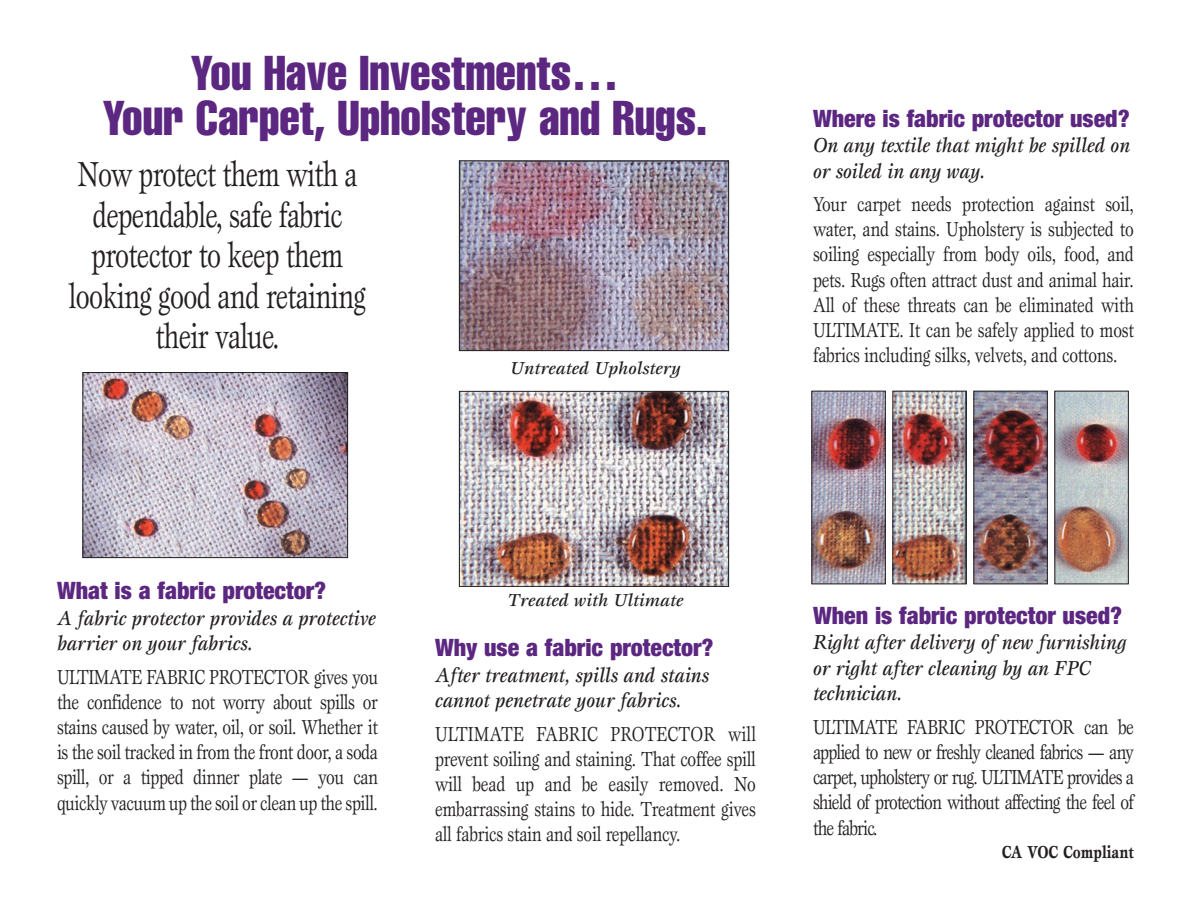
<style>
.page{position:relative;width:1188px;height:918px;background:#fff}
.page>*{position:absolute;margin:0;border:0;box-sizing:border-box;transform-origin:0 0}
.t1{font:extra-condensed 48px/45px "Helvetica";color:#5c2781;text-align:center}
.t2{font:36px/40.5px "Esprit";letter-spacing:-.025em;color:#231f20;text-align:center;scale:.75 1}
.t3{font:900 condensed 24px "Helvetica Neue";color:#5c2781}
.t4{font:21px/25.2px "Esprit";letter-spacing:-.025em;color:#231f20;text-align:justify;scale:.8 1}
.t5{font:italic 500 21px/25.5px "Esprit";color:#231f20;scale:.9 1}
.t6{font:italic 500 18px "Esprit";color:#231f20}
.t7{font:700 18px "Esprit";color:#231f20;scale:.8 1}
</style>
<div class="page">
<img style="left:84px;top:374px;width:262px;height:182px">
<div style="left:82px;top:372px;width:266px;height:186px;border:1px solid #231f20"></div>
<img style="left:461px;top:162px;width:266px;height:187px">
<div style="left:459px;top:160px;width:270px;height:191px;border:1px solid #231f20"></div>
<img style="left:461px;top:393px;width:266px;height:192px">
<div style="left:459px;top:391px;width:270px;height:196px;border:1px solid #231f20"></div>
<img style="left:813px;top:393px;width:71px;height:189px">
<div style="left:811px;top:391px;width:75px;height:193px;border:1px solid #231f20"></div>
<img style="left:894px;top:393px;width:71px;height:189px">
<div style="left:892px;top:391px;width:75px;height:193px;border:1px solid #231f20"></div>
<img style="left:975px;top:393px;width:71px;height:189px">
<div style="left:973px;top:391px;width:75px;height:193px;border:1px solid #231f20"></div>
<img style="left:1056px;top:393px;width:71px;height:189px">
<div style="left:1054px;top:391px;width:75px;height:193px;border:1px solid #231f20"></div>
<h1 class="t1" style="left:103px;top:53px;width:606px">You Have Investments…<br>Your Carpet, Upholstery and Rugs.</h1>
<h2 class="t2" style="left:69px;top:157px;width:398px">Now protect them with a dependable, safe fabric protector to keep them looking good and retaining their value.</h2>
<p class="t6" style="left:510px;top:361px;width:172px">Untreated Upholstery</p>
<p class="t3" style="left:813px;top:109px;width:318px">Where is fabric protector used?</p>
<p class="t5" style="left:813px;top:134px;width:354px">On any textile that might be spilled on or soiled in any way.</p>
<p class="t4" style="left:813px;top:193px;width:403px">Your carpet needs protection against soil, water, and stains. Upholstery is subjected to soiling especially from body oils, food, and pets. Rugs often attract dust and animal hair.<br>All of these threats can be eliminated with ULTIMATE. It can be safely applied to most fabrics including silks, velvets, and cottons.</p>
<p class="t3" style="left:57px;top:582px;width:271px">What is a fabric protector?</p>
<p class="t5" style="left:57px;top:607px;width:356px">A fabric protector provides a protective barrier on your fabrics.</p>
<p class="t4" style="left:57px;top:666px;width:403px">ULTIMATE FABRIC PROTECTOR gives you the confidence to not worry about spills or stains caused by water, oil, or soil. Whether it is the soil tracked in from the front door, a soda spill, or a tipped dinner plate — you can quickly vacuum up the soil or clean up the spill.</p>
<p class="t6" style="left:507px;top:593px;width:178px">Treated with Ultimate</p>
<p class="t3" style="left:435px;top:639px;width:280px">Why use a fabric protector?</p>
<p class="t5" style="left:435px;top:664px;width:306px">After treatment, spills and stains cannot penetrate your fabrics.</p>
<p class="t4" style="left:435px;top:723px;width:403px">ULTIMATE FABRIC PROTECTOR will prevent soiling and staining. That coffee spill will bead up and be easily removed. No embarrassing stains to hide. Treatment gives all fabrics stain and soil repellancy.</p>
<p class="t3" style="left:813px;top:607px;width:311px">When is fabric protector used?</p>
<p class="t5" style="left:813px;top:631px;width:350px">Right after delivery of new furnishing or right after cleaning by an FPC technician.</p>
<p class="t4" style="left:813px;top:716px;width:403px">ULTIMATE FABRIC PROTECTOR can be applied to new or freshly cleaned fabrics — any carpet, upholstery or rug. ULTIMATE provides a shield of protection without affecting the feel of the fabric.</p>
<p class="t7" style="left:1002px;top:845px;width:167px">CA VOC Compliant</p>
</div>
